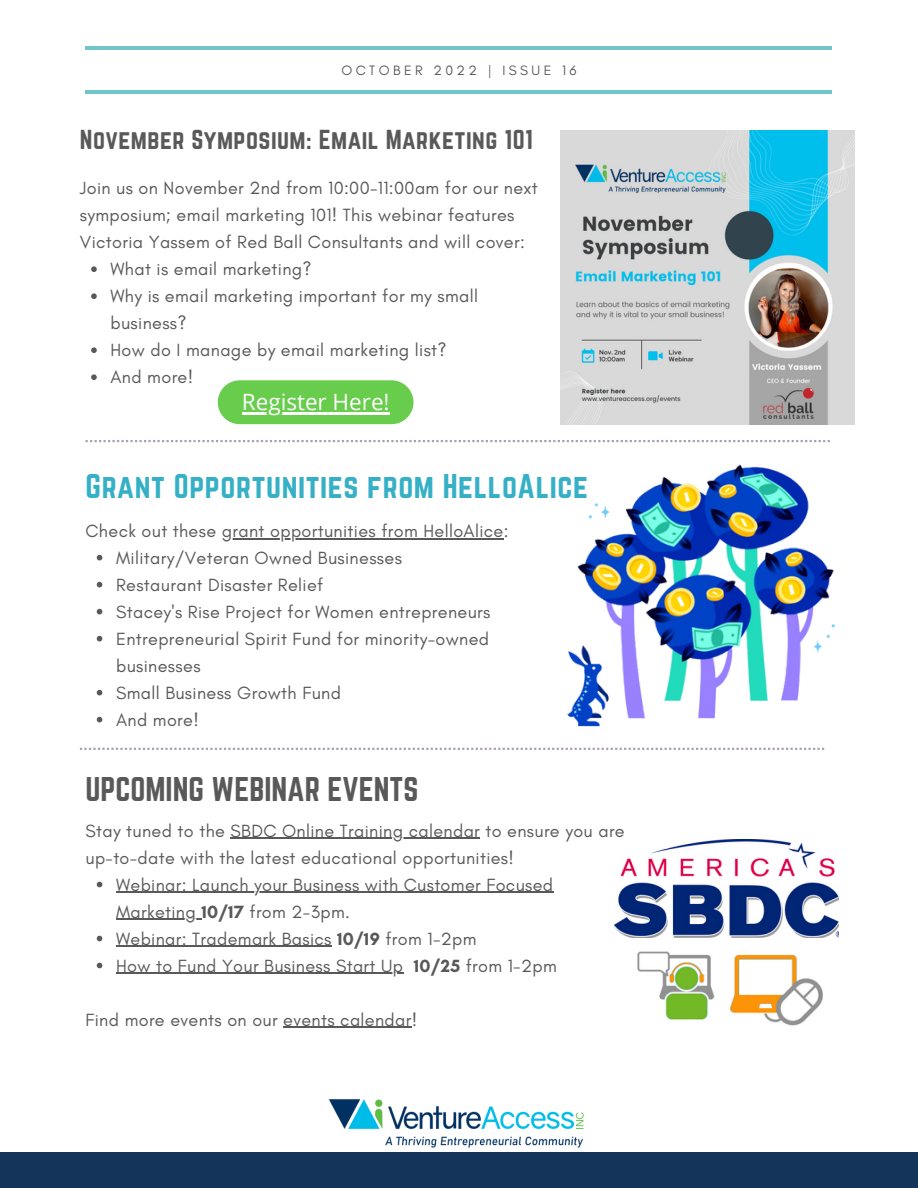
<style>
.page{position:relative;width:918px;height:1188px;background:#fff}
.page>*{position:absolute;margin:0;border:0;box-sizing:border-box;transform-origin:0 0}
.t1{font:30px "Norwester";letter-spacing:.02em;color:#35b0c6}
.t2{font:30px "Norwester";color:#595959}
.t3{font:24px "Norwester";letter-spacing:.02em;color:#595959}
.t4{font:22.5px "Open Sans";color:#fff}
.t5{font:18px/27px "Glacial Indifference";letter-spacing:.02em;color:#595959}
.t6{font:13.8px "Glacial Indifference";letter-spacing:.25em;color:#595959}
.s1{font-weight:700}
</style>
<div class="page">
<hr style="left:85px;top:46px;width:747px;height:4px;background:#72c5cb">
<hr style="left:86px;top:90px;width:746px;height:4px;background:#72c5cb">
<img style="left:614px;top:924px;width:209px;height:102px">
<img style="left:615px;top:840px;width:224px;height:98px">
<div style="left:0;top:1152px;width:918px;height:36px;background:#153459"></div>
<img style="left:328px;top:1099px;width:256px;height:49px">
<svg style="left:85px;top:440px;width:417px;height:2px"></svg>
<svg style="left:80px;top:748px;width:423px;height:2px"></svg>
<svg style="left:91px;top:266px;width:6px;height:6px"></svg>
<svg style="left:91px;top:293px;width:6px;height:6px"></svg>
<svg style="left:91px;top:347px;width:6px;height:6px"></svg>
<svg style="left:91px;top:374px;width:6px;height:6px"></svg>
<div style="left:218px;top:380px;width:196px;height:44px;background:#68cc4c;border-radius:22px"></div>
<hr style="left:242px;top:412px;width:148px;height:2px;background:#fff">
<img style="left:503px;top:440px;width:333px;height:310px">
<img style="left:561px;top:131px;width:294px;height:293px">
<svg style="left:97px;top:555px;width:5px;height:5px"></svg>
<svg style="left:97px;top:582px;width:5px;height:5px"></svg>
<svg style="left:97px;top:609px;width:5px;height:5px"></svg>
<svg style="left:97px;top:636px;width:5px;height:5px"></svg>
<svg style="left:97px;top:690px;width:5px;height:5px"></svg>
<svg style="left:97px;top:717px;width:5px;height:5px"></svg>
<hr style="left:222px;top:538px;width:282px;height:1px;background:#595959">
<svg style="left:97px;top:882px;width:5px;height:5px"></svg>
<hr style="left:116px;top:892px;width:438px;height:1px;background:#595959">
<hr style="left:116px;top:919px;width:85px;height:1px;background:#595959">
<svg style="left:97px;top:936px;width:5px;height:5px"></svg>
<hr style="left:116px;top:946px;width:216px;height:1px;background:#595959">
<svg style="left:97px;top:963px;width:5px;height:5px"></svg>
<hr style="left:116px;top:973px;width:287px;height:1px;background:#595959">
<hr style="left:231px;top:838px;width:249px;height:1px;background:#595959">
<hr style="left:283px;top:1027px;width:129px;height:1px;background:#595959">
<p class="t6" style="left:341px;top:62px;width:237px">OCTOBER 2022 | ISSUE 16</p>
<h2 class="t3" style="left:80px;top:125px;width:455px">November Symposium: Email Marketing 101</h2>
<p class="t5" style="left:80px;top:175px;width:459px">Join us on November 2nd from 10:00-11:00am for our next symposium; email marketing 101! This webinar features<br>Victoria Yassem of Red Ball Consultants and will cover:</p>
<p class="t5" style="left:110px;top:256px;width:369px">What is email marketing?<br>Why is email marketing important for my small business?<br>How do I manage by email marketing list?<br>And more!</p>
<p class="t4" style="left:242px;top:386px;width:149px">Register Here!</p>
<h1 class="t1" style="left:85px;top:468px;width:504px">Grant Opportunities from HelloAlice</h1>
<p class="t5" style="left:85px;top:517px;width:425px">Check out these grant opportunities from HelloAlice:</p>
<p class="t5" style="left:116px;top:544px;width:376px">Military/Veteran Owned Businesses<br>Restaurant Disaster Relief<br>Stacey's Rise Project for Women entrepreneurs<br>Entrepreneurial Spirit Fund for minority-owned businesses<br>Small Business Growth Fund<br>And more!</p>
<h1 class="t2" style="left:85px;top:771px;width:334px">UPCOMING WEBINAR EVENTS</h1>
<p class="t5" style="left:85px;top:817px;width:541px">Stay tuned to the SBDC Online Training calendar to ensure you are up-to-date with the latest educational opportunities!</p>
<p class="t5" style="left:116px;top:871px;width:442px">Webinar: Launch your Business with Customer Focused Marketing <span class="s1">10/17</span> from 2-3pm.<br>Webinar: Trademark Basics <span class="s1">10/19</span> from 1-2pm<br>How to Fund Your Business Start Up <span class="s1">10/25</span> from 1-2pm</p>
<p class="t5" style="left:85px;top:1006px;width:333px">Find more events on our events calendar!</p>
</div>
